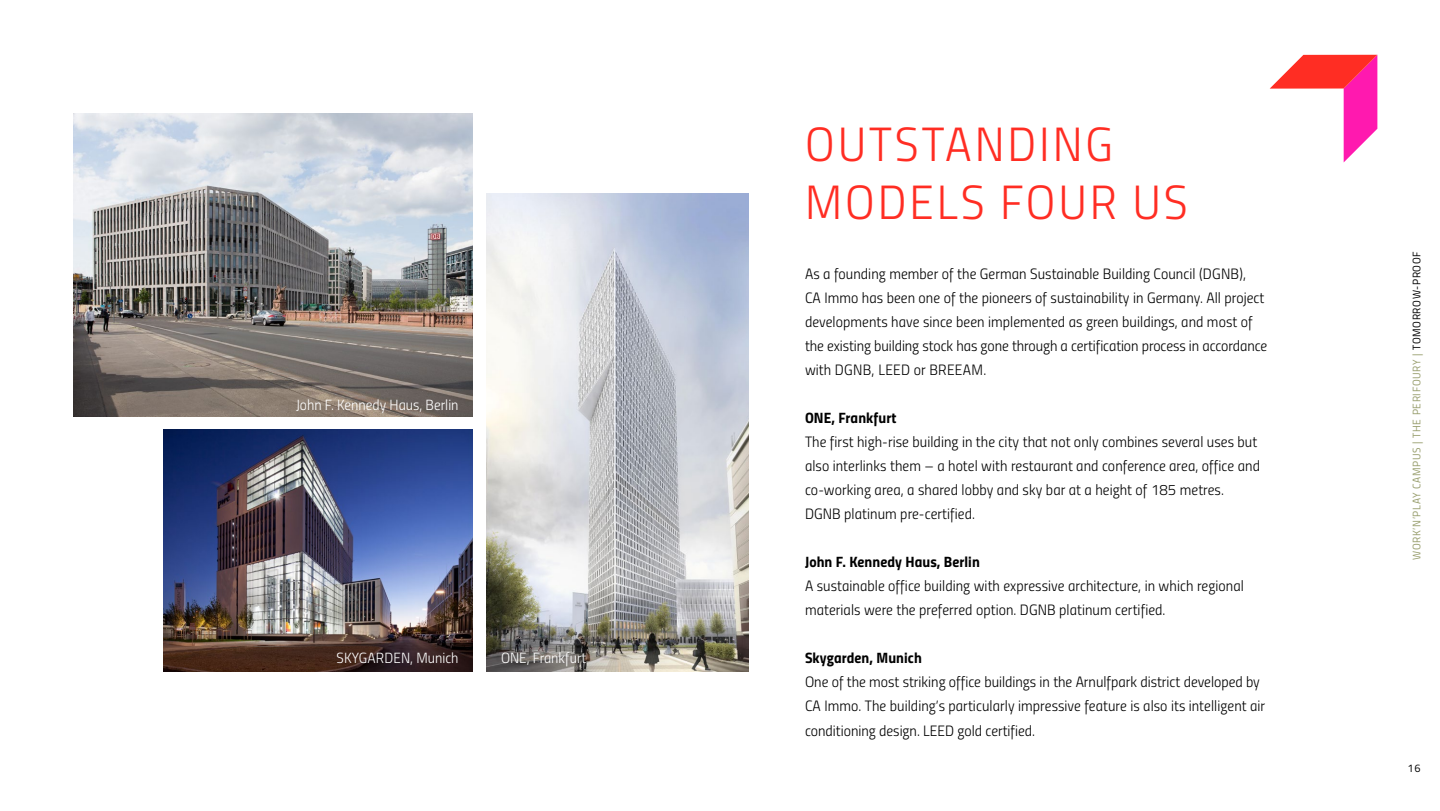
<style>
.page{position:relative;width:1440px;height:811px;background:#fff}
.page>*{position:absolute;margin:0;border:0;box-sizing:border-box;transform-origin:0 0}
.t1{font:48px/58px "Titillium Light Upright";letter-spacing:.06em;color:#ff2d23}
.t2{font:15px/24px "Titillium Light Upright";letter-spacing:.005em;color:#000}
.t3{font:15px "Titillium Bold Upright";letter-spacing:.005em;color:#000}
.t4{font:14.8px "Titillium Light Upright";color:#fff}
.t5{font:11px "Titillium Regular Upright";letter-spacing:.06em;color:#989e6d}
.t6{font:11px "Titillium Regular Upright";color:#000}
.s1{color:#000}
</style>
<div class="page">
<img style="left:74px;top:113px;width:399px;height:303px">
<img style="left:486px;top:193px;width:262px;height:478px">
<img style="left:164px;top:430px;width:309px;height:241px">
<svg style="left:1270px;top:55px;width:107px;height:107px"></svg>
<p class="t4" style="left:296px;top:393px;width:164px">John F. Kennedy Haus, Berlin</p>
<p class="t4" style="left:337px;top:647px;width:123px">SKYGARDEN, Munich</p>
<p class="t4" style="left:501px;top:647px;width:87px">ONE, Frankfurt</p>
<h1 class="t1" style="left:805px;top:112px;width:384px">OUTSTANDING<br>MODELS FOUR US</h1>
<p class="t2" style="left:805px;top:261px;width:464px">As a founding member of the German Sustainable Building Council (DGNB),<br>CA Immo has been one of the pioneers of sustainability in Germany. All project developments have since been implemented as green buildings, and most of the existing building stock has gone through a certification process in accordance with DGNB, LEED or BREEAM.</p>
<p class="t3" style="left:805px;top:406px;width:93px">ONE, Frankfurt</p>
<p class="t2" style="left:805px;top:429px;width:457px">The first high-rise building in the city that not only combines several uses but also interlinks them – a hotel with restaurant and conference area, office and co-working area, a shared lobby and sky bar at a height of 185 metres.<br>DGNB platinum pre-certified.</p>
<p class="t3" style="left:805px;top:550px;width:176px">John F. Kennedy Haus, Berlin</p>
<p class="t2" style="left:805px;top:573px;width:440px">A sustainable office building with expressive architecture, in which regional materials were the preferred option. DGNB platinum certified.</p>
<p class="t3" style="left:805px;top:646px;width:118px">Skygarden, Munich</p>
<p class="t2" style="left:805px;top:669px;width:462px">One of the most striking office buildings in the Arnulfpark district developed by<br>CA Immo. The building’s particularly impressive feature is also its intelligent air conditioning design. LEED gold certified.</p>
<p class="t5" style="left:1409px;top:560px;width:310px;rotate:-90deg">WORK’N’PLAY CAMPUS | THE PERIFOURY | <span class="s1">TOMORROW-PROOF</span></p>
<p class="t6" style="left:1408px;top:759px;width:14px">16</p>
</div>
